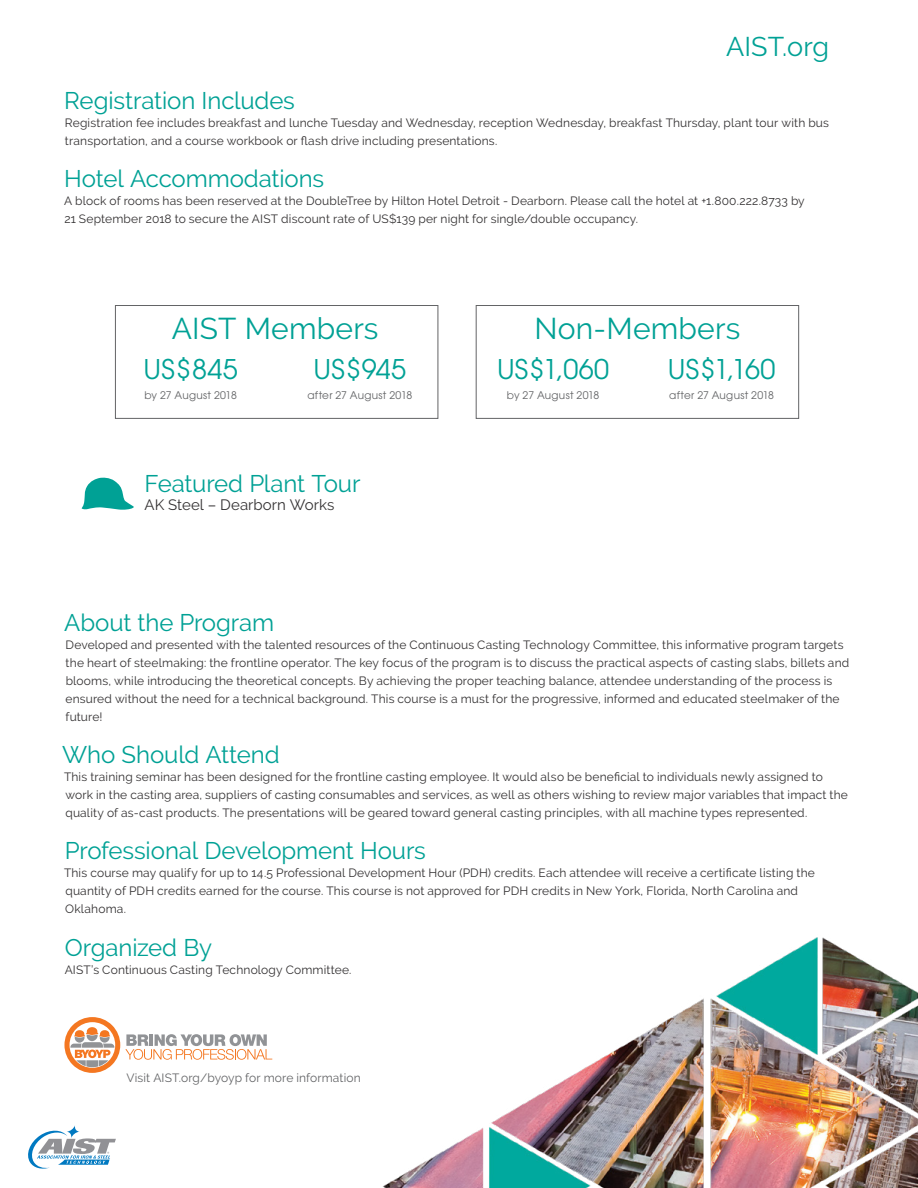
<style>
.page{position:relative;width:918px;height:1188px;background:#fff}
.page>*{position:absolute;margin:0;border:0;box-sizing:border-box;transform-origin:0 0}
.t1{font:30px "Raleway";letter-spacing:.005em;color:#00a195}
.t2{font:27px "Avant Garde";letter-spacing:.01em;color:#00a195}
.t3{font:27px "Raleway";letter-spacing:.005em;color:#00a195}
.t4{font:24px "Raleway";letter-spacing:-.005em;color:#00a195}
.t5{font:15px "Raleway";letter-spacing:.005em;color:#333132}
.t6{font:12px/18px "Raleway";letter-spacing:.015em;color:#333132}
.t7{font:12px "Raleway";letter-spacing:.015em;color:#636466}
.t8{font:10.5px "Avant Garde";letter-spacing:.025em;color:#636466}
</style>
<div class="page">
<svg style="left:28px;top:1125px;width:71px;height:44px"></svg>
<div style="left:115px;top:305px;width:323px;height:114px;border:1px solid #636466"></div>
<div style="left:476px;top:305px;width:323px;height:114px;border:1px solid #636466"></div>
<svg style="left:81px;top:477px;width:53px;height:33px"></svg>
<svg style="left:64px;top:1017px;width:35px;height:56px"></svg>
<img style="left:99px;top:937px;width:819px;height:251px">
<h2 class="t3" style="left:726px;top:30px;width:104px">AIST.org</h2>
<h3 class="t4" style="left:64px;top:86px;width:232px">Registration Includes</h3>
<p class="t6" style="left:65px;top:113px;width:766px">Registration fee includes breakfast and lunche Tuesday and Wednesday, reception Wednesday, breakfast Thursday, plant tour with bus transportation, and a course workbook or flash drive including presentations.</p>
<h3 class="t4" style="left:64px;top:165px;width:262px">Hotel Accommodations</h3>
<p class="t6" style="left:64px;top:192px;width:742px">A block of rooms has been reserved at the DoubleTree by Hilton Hotel Detroit - Dearborn. Please call the hotel at +1.800.222.8733 by<br>21 September 2018 to secure the AIST discount rate of US$139 per night for single/double occupancy.</p>
<h1 class="t1" style="left:172px;top:311px;width:208px">AIST Members</h1>
<h2 class="t2" style="left:144px;top:353px;width:96px">US$845</h2>
<p class="t8" style="left:144px;top:389px;width:94px">by 27 August 2018</p>
<h2 class="t2" style="left:314px;top:353px;width:94px">US$945</h2>
<p class="t8" style="left:307px;top:389px;width:106px">after 27 August 2018</p>
<h3 class="t4" style="left:145px;top:469px;width:217px">Featured Plant Tour</h3>
<p class="t5" style="left:145px;top:496px;width:192px">AK Steel – Dearborn Works</p>
<h1 class="t1" style="left:535px;top:311px;width:207px">Non-Members</h1>
<h2 class="t2" style="left:497px;top:353px;width:114px">US$1,060</h2>
<p class="t8" style="left:507px;top:389px;width:94px">by 27 August 2018</p>
<h2 class="t2" style="left:668px;top:353px;width:109px">US$1,160</h2>
<p class="t8" style="left:669px;top:389px;width:106px">after 27 August 2018</p>
<h3 class="t4" style="left:64px;top:608px;width:211px">About the Program</h3>
<p class="t6" style="left:65px;top:635px;width:785px">Developed and presented with the talented resources of the Continuous Casting Technology Committee, this informative program targets the heart of steelmaking: the frontline operator. The key focus of the program is to discuss the practical aspects of casting slabs, billets and blooms, while introducing the theoretical concepts. By achieving the proper teaching balance, attendee understanding of the process is ensured without the need for a technical background. This course is a must for the progressive, informed and educated steelmaker of the future!</p>
<h3 class="t4" style="left:62px;top:741px;width:219px">Who Should Attend</h3>
<p class="t6" style="left:64px;top:768px;width:786px">This training seminar has been designed for the frontline casting employee. It would also be beneficial to individuals newly assigned to work in the casting area, suppliers of casting consumables and services, as well as others wishing to review major variables that impact the quality of as-cast products. The presentations will be geared toward general casting principles, with all machine types represented.</p>
<h3 class="t4" style="left:65px;top:837px;width:363px">Professional Development Hours</h3>
<p class="t6" style="left:64px;top:864px;width:752px">This course may qualify for up to 14.5 Professional Development Hour (PDH) credits. Each attendee will receive a certificate listing the quantity of PDH credits earned for the course. This course is not approved for PDH credits in New York, Florida, North Carolina and<br>Oklahoma.</p>
<h3 class="t4" style="left:65px;top:933px;width:149px">Organized By</h3>
<p class="t6" style="left:65px;top:960px;width:288px">AIST’s Continuous Casting Technology Committee.</p>
<p class="t7" style="left:126px;top:1071px;width:236px">Visit AIST.org/byoyp for more information</p>
</div>
